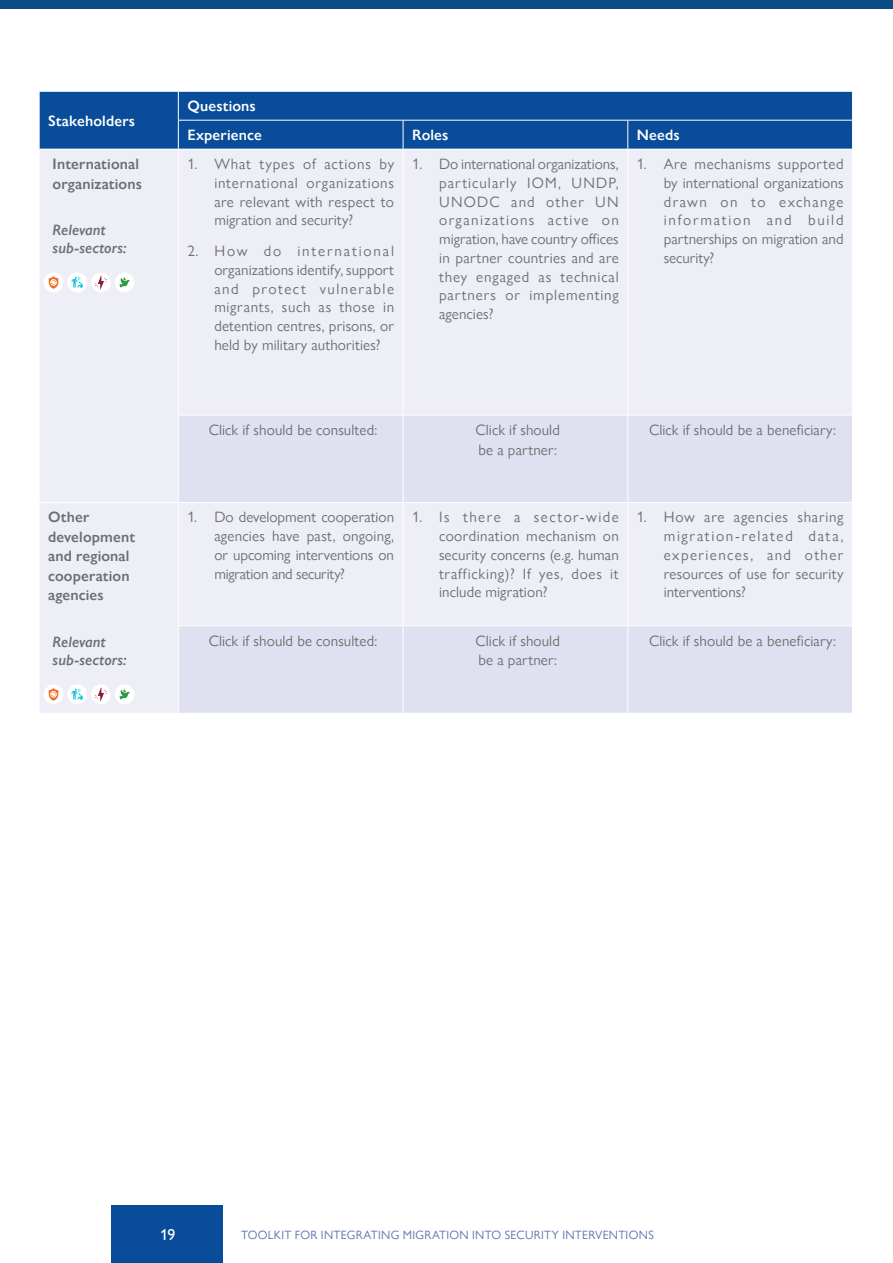
<style>
.page{position:relative;width:893px;height:1263px;background:#fff}
.page>*{position:absolute;margin:0;border:0;box-sizing:border-box;transform-origin:0 0}
.t1{font:500 15.75px "Gill Sans Nova";color:#fff}
.t2{font:15px/18.8px "Gill Sans Nova";letter-spacing:.01em;color:#6d6e71;text-align:justify}
.t3{font:600 15px/19.5px "Gill Sans Nova";letter-spacing:.01em;color:#6d6e71}
.t4{font:600 15px/29px "Gill Sans Nova";letter-spacing:.01em;color:#fff}
.t5{font:italic 600 15px/18px "Gill Sans Nova";letter-spacing:.005em;color:#6d6e71}
.t6{font:12px "Gill Sans Nova";letter-spacing:.03em;color:#5c70b0}
</style>
<div class="page">
<div style="left:0;top:0;width:893px;height:9px;background:#0b4e85"></div>
<div style="left:40px;top:92px;width:812px;height:57px;background:#084c9a"></div>
<div style="left:40px;top:150px;width:812px;height:563px;background:#eeeef7"></div>
<svg style="left:179px;top:416px;width:673px;height:297px;background:#e5e6f2"></svg>
<hr style="left:178px;top:149px;width:1px;height:266px;background:#fff">
<hr style="left:403px;top:149px;width:1px;height:266px;background:#fff">
<hr style="left:627px;top:149px;width:1px;height:266px;background:#fff">
<hr style="left:178px;top:415px;width:225px;height:1px;background:#fff">
<hr style="left:403px;top:415px;width:225px;height:1px;background:#fff">
<hr style="left:403px;top:415px;width:1px;height:87px;background:#fff">
<hr style="left:628px;top:415px;width:225px;height:1px;background:#fff">
<hr style="left:627px;top:415px;width:1px;height:87px;background:#fff">
<hr style="left:39px;top:502px;width:139px;height:1px;background:#fff">
<hr style="left:178px;top:502px;width:225px;height:1px;background:#fff">
<hr style="left:178px;top:503px;width:1px;height:122px;background:#fff">
<hr style="left:403px;top:502px;width:225px;height:1px;background:#fff">
<hr style="left:403px;top:503px;width:1px;height:122px;background:#fff">
<hr style="left:628px;top:502px;width:225px;height:1px;background:#fff">
<hr style="left:627px;top:503px;width:1px;height:122px;background:#fff">
<hr style="left:178px;top:625px;width:225px;height:1px;background:#fff">
<hr style="left:403px;top:625px;width:225px;height:1px;background:#fff">
<hr style="left:403px;top:626px;width:1px;height:87px;background:#fff">
<hr style="left:628px;top:625px;width:225px;height:1px;background:#fff">
<hr style="left:627px;top:626px;width:1px;height:87px;background:#fff">
<svg style="left:403px;top:121px;width:1px;height:28px"></svg>
<svg style="left:627px;top:121px;width:1px;height:28px"></svg>
<hr style="left:178px;top:120px;width:225px;height:1px;background:#fff">
<hr style="left:403px;top:120px;width:225px;height:1px;background:#fff">
<hr style="left:628px;top:120px;width:225px;height:1px;background:#fff">
<svg style="left:39px;top:92px;width:1px;height:57px"></svg>
<svg style="left:178px;top:92px;width:1px;height:57px"></svg>
<hr style="left:178px;top:415px;width:1px;height:87px;background:#fff">
<hr style="left:178px;top:626px;width:1px;height:87px;background:#fff">
<div style="left:44px;top:273px;width:19px;height:19px;background:#fff;border-radius:50%"></div>
<svg style="left:49px;top:276px;width:9px;height:13px"></svg>
<div style="left:91px;top:273px;width:20px;height:19px;background:#fff;border-radius:50%"></div>
<svg style="left:95px;top:276px;width:12px;height:13px"></svg>
<div style="left:115px;top:273px;width:20px;height:19px;background:#fff;border-radius:50%"></div>
<svg style="left:120px;top:277px;width:10px;height:11px"></svg>
<div style="left:67px;top:273px;width:20px;height:19px;background:#fff;border-radius:50%"></div>
<svg style="left:71px;top:277px;width:12px;height:11px"></svg>
<div style="left:44px;top:684px;width:19px;height:20px;background:#fff;border-radius:50%"></div>
<svg style="left:49px;top:688px;width:9px;height:13px"></svg>
<div style="left:91px;top:684px;width:20px;height:20px;background:#fff;border-radius:50%"></div>
<svg style="left:95px;top:687px;width:12px;height:14px"></svg>
<div style="left:115px;top:684px;width:20px;height:20px;background:#fff;border-radius:50%"></div>
<svg style="left:120px;top:689px;width:10px;height:10px"></svg>
<div style="left:67px;top:684px;width:20px;height:20px;background:#fff;border-radius:50%"></div>
<svg style="left:71px;top:688px;width:12px;height:12px"></svg>
<div style="left:112px;top:1205px;width:111px;height:58px;background:#084c9a"></div>
<p class="t4" style="left:48px;top:106px;width:89px">Stakeholders</p>
<p class="t3" style="left:53px;top:154px;width:91px">International organizations</p>
<p class="t5" style="left:53px;top:221px;width:75px">Relevant sub-sectors:</p>
<p class="t3" style="left:48px;top:507px;width:88px">Other development and regional cooperation agencies</p>
<p class="t5" style="left:53px;top:633px;width:75px">Relevant sub-sectors:</p>
<p class="t4" style="left:187px;top:91px;width:76px">Questions<br>Experience</p>
<p class="t2" style="left:214px;top:154px;width:181px;text-indent:-27px">1. What types of actions by international organizations are relevant with respect to migration and security?</p>
<p class="t2" style="left:214px;top:241px;width:181px;text-indent:-27px">2. How do international organizations identify, support and protect vulnerable migrants, such as those in detention centres, prisons, or held by military authorities?</p>
<p class="t4" style="left:412px;top:120px;width:38px">Roles</p>
<p class="t4" style="left:637px;top:120px;width:45px">Needs</p>
<p class="t2" style="left:439px;top:154px;width:181px;text-indent:-27px">1. Do international organizations, particularly IOM, UNDP, UNODC and other UN organizations active on migration, have country offices in partner countries and are they engaged as technical partners or implementing agencies?</p>
<p class="t2" style="left:664px;top:154px;width:181px;text-indent:-27px">1. Are mechanisms supported by international organizations drawn on to exchange information and build partnerships on migration and security?</p>
<p class="t2" style="left:209px;top:420px;width:170px">Click if should be consulted:</p>
<p class="t2" style="left:475px;top:420px;width:86px;line-height:19.5px">Click if should be a partner:</p>
<p class="t2" style="left:649px;top:420px;width:188px">Click if should be a beneficiary:</p>
<p class="t2" style="left:214px;top:508px;width:181px;text-indent:-27px">1. Do development cooperation agencies have past, ongoing, or upcoming interventions on migration and security?</p>
<p class="t2" style="left:439px;top:508px;width:181px;text-indent:-27px">1. Is there a sector-wide coordination mechanism on security concerns (e.g. human trafficking)? If yes, does it include migration?</p>
<p class="t2" style="left:664px;top:508px;width:181px;text-indent:-27px">1. How are agencies sharing migration-related data, experiences, and other resources of use for security interventions?</p>
<p class="t2" style="left:209px;top:631px;width:170px">Click if should be consulted:</p>
<p class="t2" style="left:475px;top:631px;width:86px;line-height:19.5px">Click if should be a partner:</p>
<p class="t2" style="left:649px;top:631px;width:188px">Click if should be a beneficiary:</p>
<p class="t1" style="left:160px;top:1225px;width:17px">19</p>
<p class="t6" style="left:241px;top:1227px;width:16px">Toolkit</p>
<p class="t6" style="left:295px;top:1227px;width:9px">for</p>
<p class="t6" style="left:321px;top:1227px;width:12px">Integrating</p>
<p class="t6" style="left:403px;top:1227px;width:18px">Migration</p>
<p class="t6" style="left:472px;top:1227px;width:8px">into</p>
<p class="t6" style="left:505px;top:1227px;width:14px">Security</p>
<p class="t6" style="left:562px;top:1227px;width:12px">Interventions</p>
</div>
